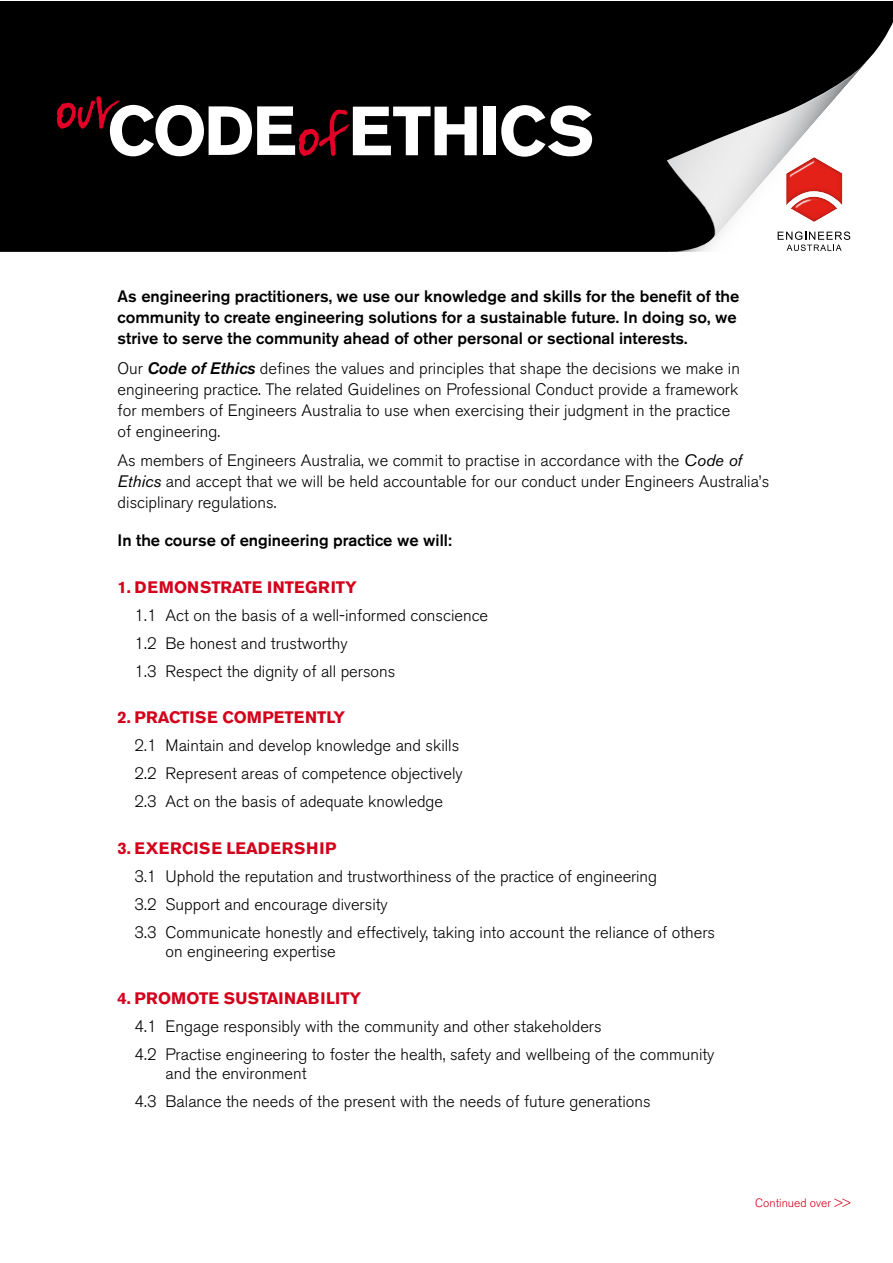
<style>
.page{position:relative;width:893px;height:1263px;background:#fff}
.page>*{position:absolute;margin:0;border:0;box-sizing:border-box;transform-origin:0 0}
.t1{font:300 16.5px/28px "Akzidenz Grotesk BE";color:#000}
.t2{font:500 16.5px/21px "Akzidenz Grotesk BE";color:#000}
.t3{font:700 16.5px "Akzidenz Grotesk BE";color:#d3001b}
.t4{font:700 16.5px "Akzidenz Grotesk BE";letter-spacing:.04em;color:#d3001b}
.t5{font:300 12px "Akzidenz Grotesk BE";color:#d3001b}
.s1{font-weight:500;font-style:italic}
.s2{font-weight:400;font-style:italic}
</style>
<div class="page">
<div style="left:0;top:1px;width:892px;height:251px;background:#000"></div>
<svg style="left:666px;top:60px;width:202px;height:191px"></svg>
<div style="left:483px;top:107px;width:12px;height:48px;background:#fff"></div>
<svg style="left:501px;top:105px;width:91px;height:52px"></svg>
<svg style="left:57px;top:96px;width:420px;height:60px"></svg>
<p class="t2" style="left:118px;top:286px;width:623px">As engineering practitioners, we use our knowledge and skills for the benefit of the community to create engineering solutions for a sustainable future. In doing so, we strive to serve the community ahead of other personal or sectional interests.</p>
<p class="t1" style="left:118px;top:358px;width:624px;line-height:21px">Our <span class="s1">Code of Ethics</span> defines the values and principles that shape the decisions we make in engineering practice. The related Guidelines on Professional Conduct provide a framework for members of Engineers Australia to use when exercising their judgment in the practice of engineering.</p>
<p class="t1" style="left:118px;top:450px;width:653px;line-height:21px">As members of Engineers Australia, we commit to practise in accordance with the <span class="s2">Code of<br>Ethics</span> and accept that we will be held accountable for our conduct under Engineers Australia’s disciplinary regulations.</p>
<p class="t2" style="left:118px;top:530px;width:336px">In the course of engineering practice we will:</p>
<p class="t3" style="left:118px;top:578px;width:241px">1. DEMONSTRATE INTEGRITY</p>
<p class="t1" style="left:135px;top:601px;width:355px">1.1 Act on the basis of a well-informed conscience<br>1.2 Be honest and trustworthy<br>1.3 Respect the dignity of all persons</p>
<p class="t3" style="left:118px;top:708px;width:229px">2. PRACTISE COMPETENTLY</p>
<p class="t1" style="left:135px;top:732px;width:330px">2.1 Maintain and develop knowledge and skills<br>2.2 Represent areas of competence objectively<br>2.3 Act on the basis of adequate knowledge</p>
<p class="t4" style="left:118px;top:839px;width:220px">3. EXERCISE LEADERSHIP</p>
<p class="t1" style="left:135px;top:862px;width:582px">3.1 Uphold the reputation and trustworthiness of the practice of engineering<br>3.2 Support and encourage diversity<br>3.3 Communicate honestly and effectively, taking into account the reliance of others</p>
<p class="t1" style="left:166px;top:938px;width:172px">on engineering expertise</p>
<p class="t3" style="left:118px;top:989px;width:245px">4. PROMOTE SUSTAINABILITY</p>
<p class="t1" style="left:135px;top:1012px;width:581px">4.1 Engage responsibly with the community and other stakeholders<br>4.2 Practise engineering to foster the health, safety and wellbeing of the community</p>
<p class="t1" style="left:135px;top:1060px;width:517px;text-indent:31px">and the environment<br>4.3 Balance the needs of the present with the needs of future generations</p>
<p class="t5" style="left:755px;top:1196px;width:97px">Continued over &gt;&gt;</p>
</div>
